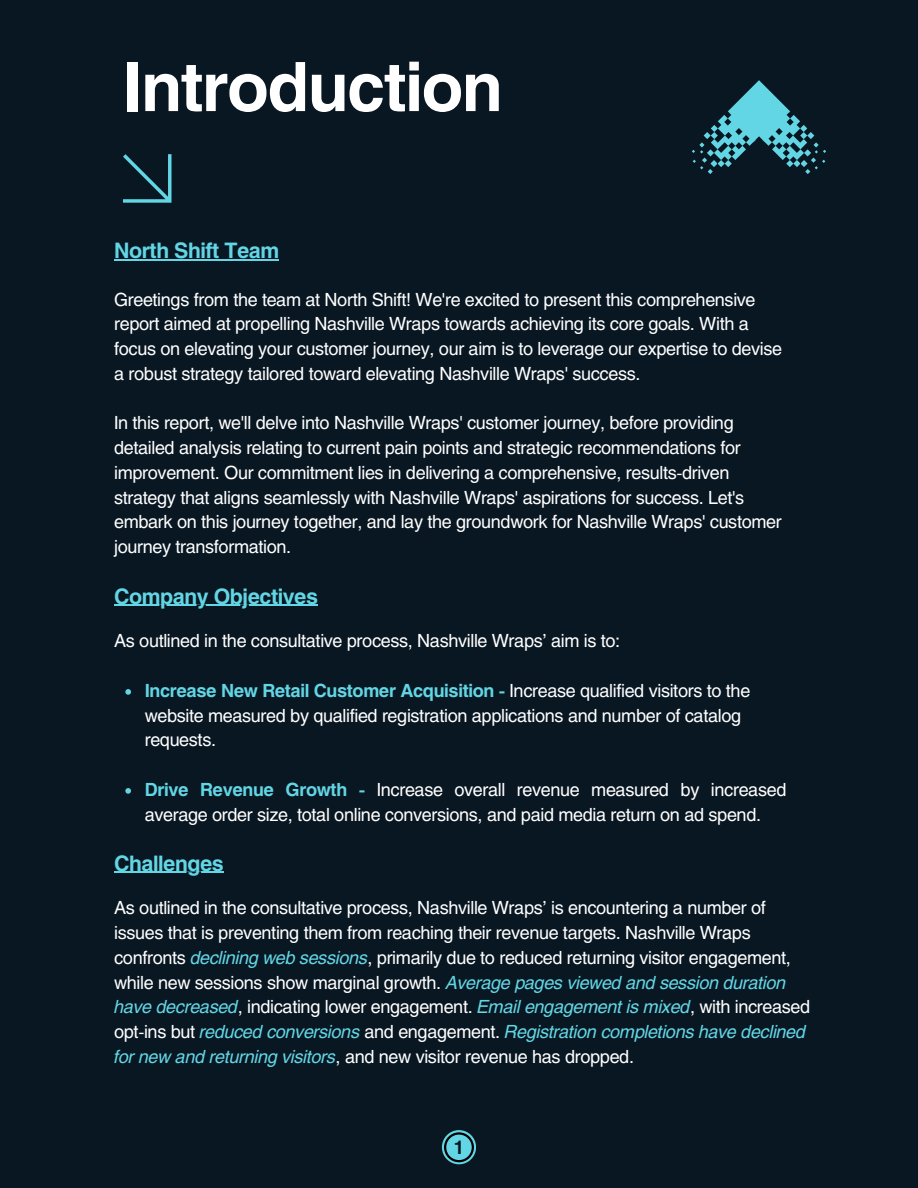
<style>
.page{position:relative;width:918px;height:1188px;background:#091722}
.page>*{position:absolute;margin:0;border:0;box-sizing:border-box;transform-origin:0 0}
.t1{font:700 67.5px "Helios";letter-spacing:-.02em;color:#fff}
.t2{font:700 21.15px "Helios";letter-spacing:-.02em;color:#62d6e5}
.t3{font:700 18.6px "Helios";color:#091722}
.t4{font:18px/24.8px "Helios";letter-spacing:-.02em;color:#fff}
.s1{font-weight:700;color:#62d6e5}
.s2{font-style:italic;color:#62d6e5}
</style>
<div class="page">
<hr style="left:114px;top:259px;width:165px;height:1px;background:#62d6e5">
<svg style="left:125px;top:689px;width:6px;height:6px"></svg>
<svg style="left:125px;top:788px;width:6px;height:6px"></svg>
<hr style="left:114px;top:605px;width:204px;height:1px;background:#62d6e5">
<svg style="left:123px;top:154px;width:48px;height:49px"></svg>
<hr style="left:114px;top:872px;width:109px;height:1px;background:#62d6e5">
<svg style="left:692px;top:80px;width:134px;height:94px"></svg>
<svg style="left:442px;top:1130px;width:34px;height:34px"></svg>
<svg style="left:444px;top:1132px;width:30px;height:30px"></svg>
<p class="t1" style="left:123px;top:44px;width:381px">Introduction</p>
<p class="t2" style="left:114px;top:237px;width:167px">North Shift Team</p>
<p class="t4" style="left:114px;top:286px;width:669px">Greetings from the team at North Shift! We're excited to present this comprehensive report aimed at propelling Nashville Wraps towards achieving its core goals. With a focus on elevating your customer journey, our aim is to leverage our expertise to devise a robust strategy tailored toward elevating Nashville Wraps' success.</p>
<p class="t4" style="left:114px;top:410px;width:669px">In this report, we'll delve into Nashville Wraps' customer journey, before providing detailed analysis relating to current pain points and strategic recommendations for improvement. Our commitment lies in delivering a comprehensive, results-driven strategy that aligns seamlessly with Nashville Wraps' aspirations for success. Let's embark on this journey together, and lay the groundwork for Nashville Wraps' customer journey transformation.</p>
<p class="t2" style="left:114px;top:583px;width:205px">Company Objectives</p>
<p class="t4" style="left:114px;top:628px;width:508px">As outlined in the consultative process, Nashville Wraps’ aim is to:</p>
<p class="t4" style="left:145px;top:678px;width:607px"><span class="s1">Increase New Retail Customer Acquisition -</span> Increase qualified visitors to the website measured by qualified registration applications and number of catalog requests.</p>
<p class="t4" style="left:145px;top:777px;width:643px"><span class="s1">Drive Revenue Growth -</span> Increase overall revenue measured by increased average order size, total online conversions, and paid media return on ad spend.</p>
<p class="t2" style="left:114px;top:850px;width:111px">Challenges</p>
<p class="t4" style="left:114px;top:895px;width:698px">As outlined in the consultative process, Nashville Wraps’ is encountering a number of issues that is preventing them from reaching their revenue targets. Nashville Wraps confronts <span class="s2">declining web sessions</span>, primarily due to reduced returning visitor engagement, while new sessions show marginal growth. <span class="s2">Average pages viewed and session duration have decreased</span>, indicating lower engagement. <span class="s2">Email engagement is mixed</span>, with increased opt-ins but <span class="s2">reduced conversions</span> and engagement. <span class="s2">Registration completions have declined for new and returning visitors</span>, and new visitor revenue has dropped.</p>
<p class="t3" style="left:454px;top:1136px;width:12px">1</p>
</div>
